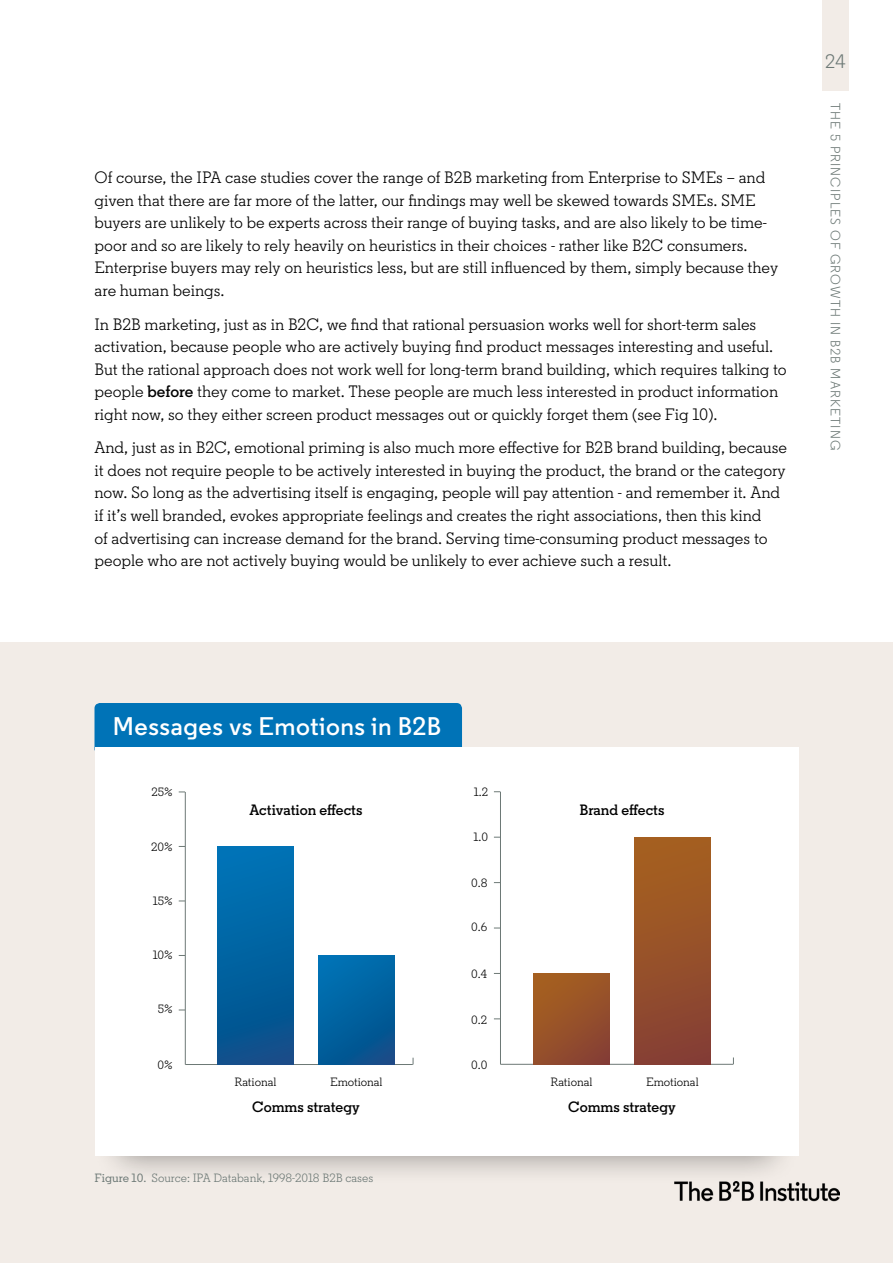
<style>
.page{position:relative;width:893px;height:1263px;background:#fff}
.page>*{position:absolute;margin:0;border:0;box-sizing:border-box;transform-origin:0 0}
.t1{font:600 25.5px "LKN Sans";letter-spacing:.02em;color:#fff}
.t2{font:19.5px "LKN Sans";color:#6d7976}
.t3{font:16.5px/22.5px "LKN Slab";color:#000}
.t4{font:600 15px "LKN Slab";color:#000}
.t5{font:13.5px "LKN Sans";letter-spacing:.08em;color:#6d7976}
.t6{font:12px "LKN Slab";color:#000}
.t7{font:12px "LKN Slab";color:#6d7976}
.s1{font-weight:600}
.s2{font-weight:500}
</style>
<div class="page">
<div style="left:822px;top:0;width:27px;height:91px;background:#f2ece7"></div>
<div style="left:0;top:643px;width:893px;height:620px;background:#f2ece7"></div>
<div style="left:94px;top:703px;width:368px;height:51px;background:#0073b7;border-radius:5px"></div>
<div style="left:93px;top:755px;width:708px;height:430px;background:#000;opacity:.4"></div>
<div style="left:94px;top:747px;width:704px;height:409px;background:#fff"></div>
<hr style="left:500px;top:1064px;width:233px;height:1px;background:#6d7976">
<hr style="left:500px;top:792px;width:1px;height:272px;background:#6d7976">
<div style="left:635px;top:837px;width:75px;height:227px;background:linear-gradient(to bottom,#a7621e,#863f35)"></div>
<div style="left:534px;top:973px;width:75px;height:91px;background:linear-gradient(to right,#9f5924,#904a2e)"></div>
<hr style="left:185px;top:1064px;width:228px;height:1px;background:#6d7976">
<hr style="left:185px;top:792px;width:1px;height:272px;background:#6d7976">
<svg style="left:319px;top:955px;width:75px;height:109px;background:#01619f"></svg>
<div style="left:218px;top:846px;width:75px;height:218px;background:linear-gradient(to bottom,#0075b8,#094f8a)"></div>
<img style="left:675px;top:1182px;width:164px;height:20px">
<p class="t3" style="left:94px;top:167px;width:685px">Of course, the IPA case studies cover the range of B2B marketing from Enterprise to SMEs – and given that there are far more of the latter, our findings may well be skewed towards SMEs. SME buyers are unlikely to be experts across their range of buying tasks, and are also likely to be time&shy;poor and so are likely to rely heavily on heuristics in their choices - rather like B2C consumers.<br>Enterprise buyers may rely on heuristics less, but are still influenced by them, simply because they are human beings.</p>
<p class="t3" style="left:94px;top:313px;width:694px">In B2B marketing, just as in B2C, we find that rational persuasion works well for short-term sales activation, because people who are actively buying find product messages interesting and useful.<br>But the rational approach does not work well for long-term brand building, which requires talking to people <span class="s1">before</span> they come to market. These people are much less interested in product information right now, so they either screen product messages out or quickly forget them (see Fig 10).</p>
<p class="t3" style="left:94px;top:437px;width:694px">And, just as in B2C, emotional priming is also much more effective for B2B brand building, because it does not require people to be actively interested in buying the product, the brand or the category now. So long as the advertising itself is engaging, people will pay attention - and remember it. And if it’s well branded, evokes appropriate feelings and creates the right associations, then this kind<br>of advertising can increase demand for the brand. Serving time-consuming product messages to people who are not actively buying would be unlikely to ever achieve such a result.</p>
<p class="t2" style="left:825px;top:49px;width:23px">24</p>
<p class="t5" style="left:844px;top:102px;width:349px;rotate:90deg">THE 5 PRINCIPLES OF GROWTH IN B2B MARKETING</p>
<h1 class="t1" style="left:113px;top:710px;width:330px">Messages vs Emotions in B2B</h1>
<p class="t6" style="left:151px;top:785px;width:23px">25%</p>
<p class="t6" style="left:151px;top:839px;width:23px">20%</p>
<p class="t6" style="left:153px;top:894px;width:21px">15%</p>
<p class="t6" style="left:153px;top:947px;width:22px">10%</p>
<p class="t6" style="left:158px;top:1002px;width:16px">5%</p>
<p class="t6" style="left:158px;top:1057px;width:17px">0%</p>
<p class="t4" style="left:249px;top:800px;width:115px">Activation effects</p>
<p class="t6" style="left:235px;top:1074px;width:43px">Rational</p>
<p class="t6" style="left:330px;top:1074px;width:54px">Emotional</p>
<p class="t4" style="left:252px;top:1097px;width:109px">Comms strategy</p>
<p class="t7" style="left:94px;top:1171px;width:280px"><span class="s2">Figure</span> <span class="s2">10.</span> Source: IPA Databank, 1998-2018 B2B cases</p>
<p class="t6" style="left:474px;top:785px;width:16px">1.2</p>
<p class="t6" style="left:473px;top:829px;width:16px">1.0</p>
<p class="t6" style="left:471px;top:876px;width:18px">0.8</p>
<p class="t6" style="left:471px;top:920px;width:18px">0.6</p>
<p class="t6" style="left:471px;top:967px;width:18px">0.4</p>
<p class="t6" style="left:471px;top:1012px;width:17px">0.2</p>
<p class="t6" style="left:471px;top:1057px;width:18px">0.0</p>
<p class="t4" style="left:579px;top:800px;width:87px">Brand effects</p>
<p class="t6" style="left:551px;top:1074px;width:43px">Rational</p>
<p class="t6" style="left:646px;top:1074px;width:54px">Emotional</p>
<p class="t4" style="left:568px;top:1097px;width:109px">Comms strategy</p>
</div>
